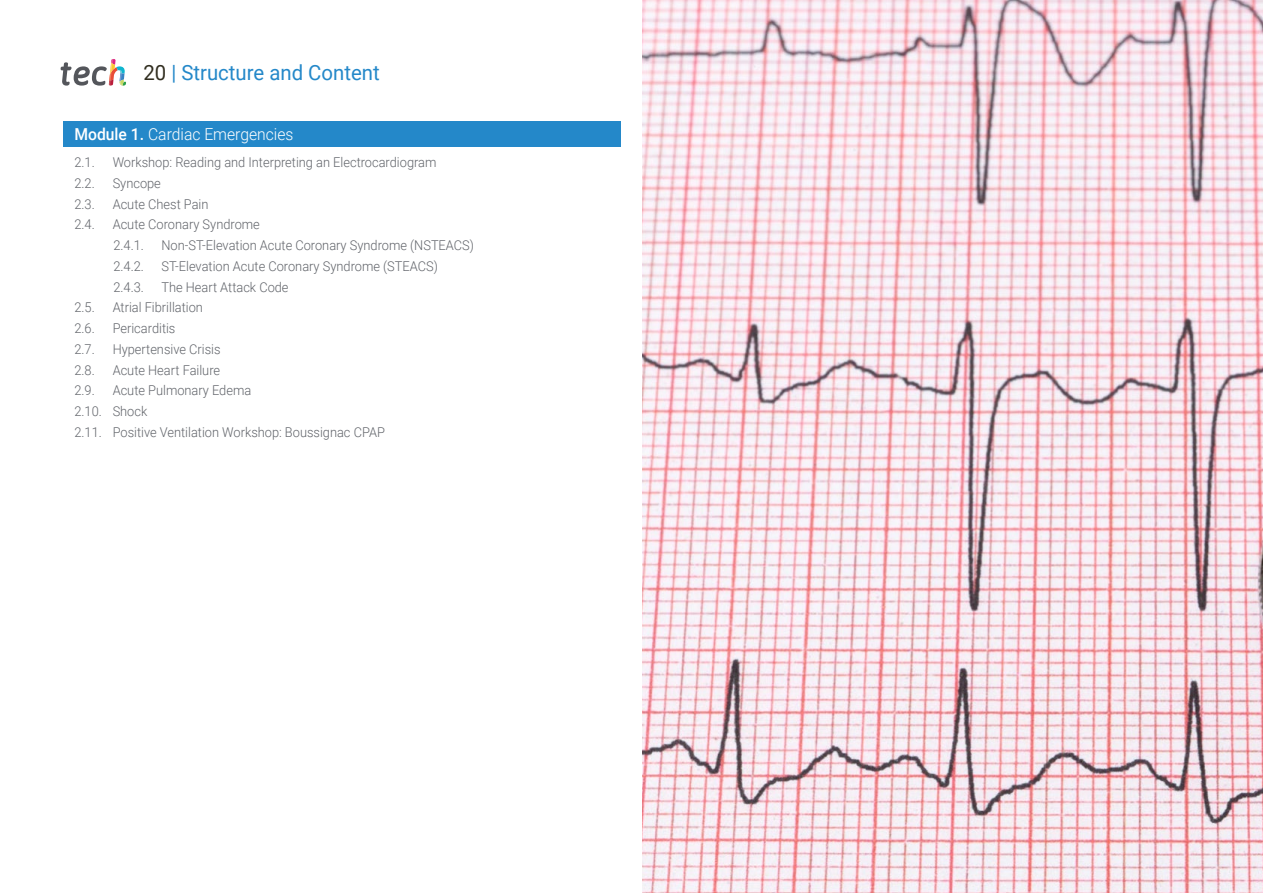
<style>
.page{position:relative;width:1263px;height:893px;background:#fff}
.page>*{position:absolute;margin:0;border:0;box-sizing:border-box;transform-origin:0 0}
.t1{font:21px "Roboto";color:#2488c9}
.t2{font:300 16.5px "Roboto";color:#fff;scale:.95 1}
.t3{font:300 13.5px/20.7px "Roboto";color:#61646a;scale:.95 1}
.s1{color:#312e20}
.s2{font-weight:500}
</style>
<div class="page">
<div style="left:63px;top:121px;width:558px;height:25px;background:#2488c9"></div>
<img style="left:642px;top:0;width:621px;height:893px">
<svg style="left:61px;top:59px;width:65px;height:27px"></svg>
<h1 class="t1" style="left:144px;top:57px;width:238px"><span class="s1">20</span> | Structure and Content</h1>
<p class="t2" style="left:74px;top:123px;width:232px"><span class="s2">Module 1.</span> Cardiac Emergencies</p>
<p class="t3" style="left:74px;top:151px;width:23px">2.1.</p>
<p class="t3" style="left:113px;top:151px;width:342px">Workshop: Reading and Interpreting an Electrocardiogram</p>
<p class="t3" style="left:74px;top:172px;width:23px">2.2.</p>
<p class="t3" style="left:113px;top:172px;width:52px">Syncope</p>
<p class="t3" style="left:74px;top:193px;width:23px">2.3.</p>
<p class="t3" style="left:113px;top:193px;width:102px">Acute Chest Pain</p>
<p class="t3" style="left:74px;top:214px;width:23px">2.4.</p>
<p class="t3" style="left:113px;top:214px;width:156px">Acute Coronary Syndrome<br>2.4.1.</p>
<p class="t3" style="left:161px;top:234px;width:330px">Non-ST-Elevation Acute Coronary Syndrome (NSTEACS)</p>
<p class="t3" style="left:113px;top:255px;width:34px">2.4.2.</p>
<p class="t3" style="left:161px;top:255px;width:292px">ST-Elevation Acute Coronary Syndrome (STEACS)</p>
<p class="t3" style="left:113px;top:276px;width:34px">2.4.3.</p>
<p class="t3" style="left:161px;top:276px;width:135px">The Heart Attack Code</p>
<p class="t3" style="left:74px;top:297px;width:23px">2.5.</p>
<p class="t3" style="left:113px;top:297px;width:97px">Atrial Fibrillation</p>
<p class="t3" style="left:74px;top:317px;width:23px">2.6.</p>
<p class="t3" style="left:113px;top:317px;width:68px">Pericarditis</p>
<p class="t3" style="left:74px;top:338px;width:23px">2.7.</p>
<p class="t3" style="left:113px;top:338px;width:115px">Hypertensive Crisis</p>
<p class="t3" style="left:74px;top:359px;width:23px">2.8.</p>
<p class="t3" style="left:113px;top:359px;width:115px">Acute Heart Failure</p>
<p class="t3" style="left:74px;top:380px;width:23px">2.9.</p>
<p class="t3" style="left:74px;top:380px;width:328px;text-indent:38px">Acute Pulmonary Edema<br>2.10. Shock<br>2.11. Positive Ventilation Workshop: Boussignac CPAP</p>
</div>
